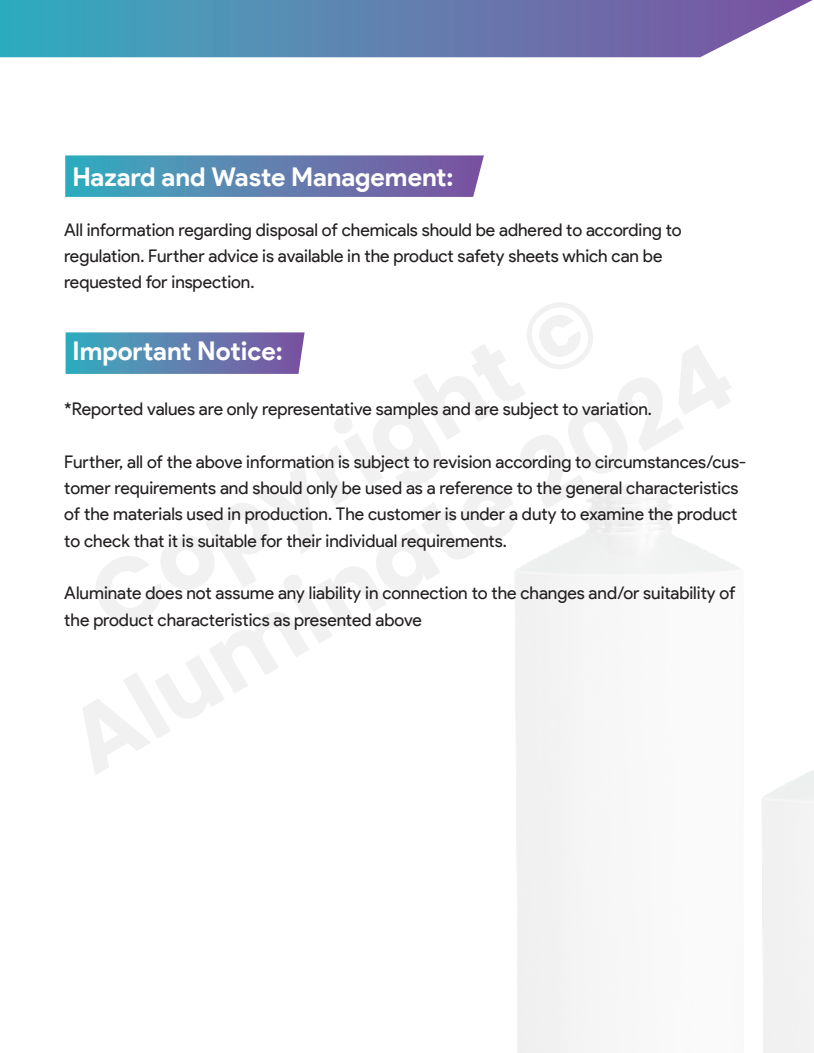
<style>
.page{position:relative;width:814px;height:1053px;background:#fff}
.page>*{position:absolute;margin:0;border:0;box-sizing:border-box;transform-origin:0 0}
.t1{font:700 92.38px/111px "Poppins";color:#231f20;text-align:center}
.t2{font:700 25.88px "Product Sans";letter-spacing:-.005em;color:#fff}
.t3{font:17.5px/26.2px "Product Sans";color:#231f20}
</style>
<div class="page">
<svg style="left:66px;top:332px;width:238px;height:42px;background:#5f82b1"></svg>
<svg style="left:65px;top:155px;width:418px;height:42px;background:#5f82b1"></svg>
<svg style="left:0;top:0;width:812px;height:57px;background:#658ab5"></svg>
<h2 class="t2" style="left:72px;top:161px;width:382px">Hazard and Waste Management:</h2>
<p class="t3" style="left:64px;top:217px;width:618px">All information regarding disposal of chemicals should be adhered to according to regulation. Further advice is available in the product safety sheets which can be requested for inspection.</p>
<h1 class="t1" style="left:-7px;top:602px;width:752px;rotate:-30deg">Copyright ©<br>Aluminate 2024</h1>
<h2 class="t2" style="left:72px;top:335px;width:212px">Important Notice:</h2>
<p class="t3" style="left:64px;top:396px;width:589px">*Reported values are only representative samples and are subject to variation.</p>
<p class="t3" style="left:64px;top:449px;width:683px">Further, all of the above information is subject to revision according to circumstances/cus&shy;tomer requirements and should only be used as a reference to the general characteristics of the materials used in production. The customer is under a duty to examine the product to check that it is suitable for their individual requirements.</p>
<p class="t3" style="left:64px;top:580px;width:672px">Aluminate does not assume any liability in connection to the changes and/or suitability of the product characteristics as presented above</p>
</div>
